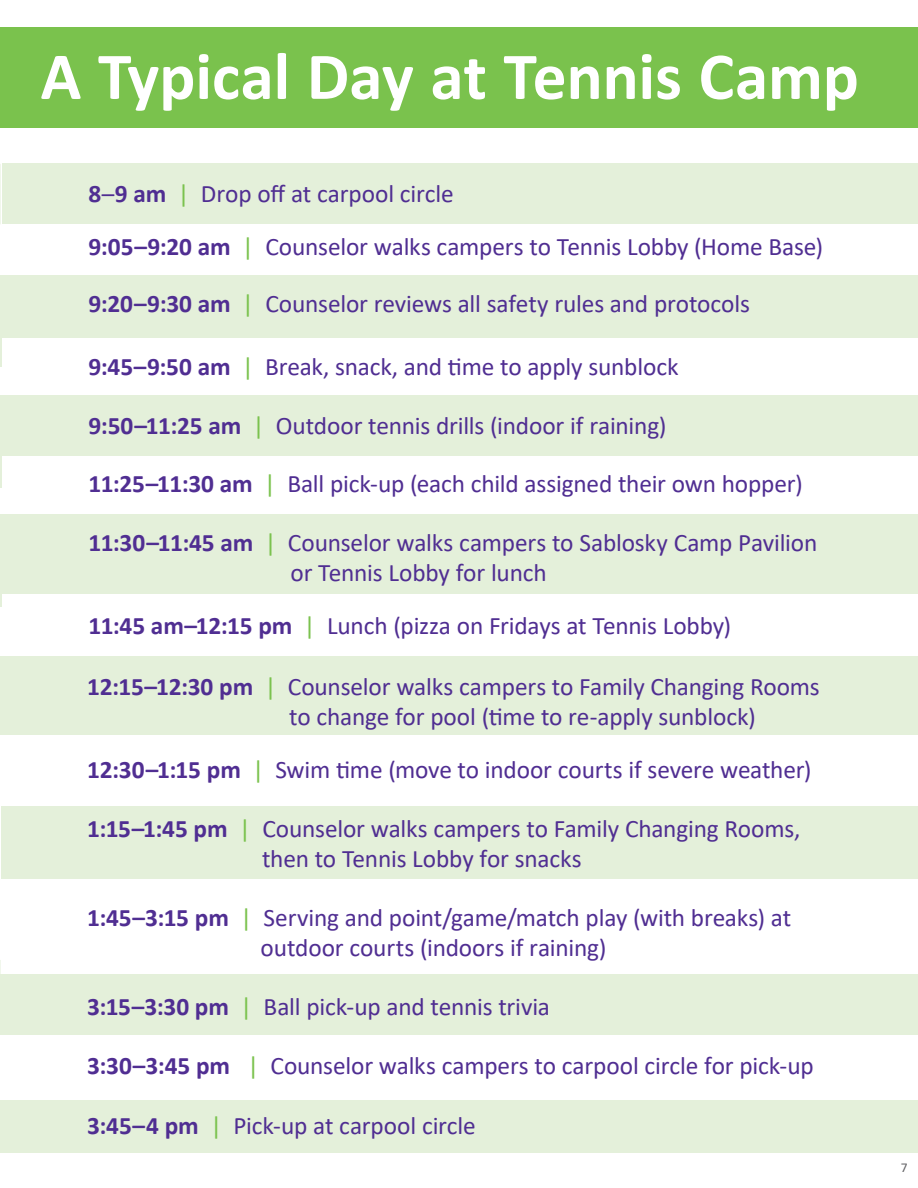
<style>
.page{position:relative;width:918px;height:1188px;background:#fff}
.page>*{position:absolute;margin:0;border:0;box-sizing:border-box;transform-origin:0 0}
.t1{font:700 67.5px "Calibri";color:#fff}
.t2{font:25.2px/30.3px "Calibri";letter-spacing:-.005em;color:#502e92}
.t3{font:13.5px "Calibri";color:#616164}
.s1{font-weight:700}
.s2{color:#7ac24d}
</style>
<div class="page">
<div style="left:0;top:27px;width:918px;height:101px;background:#7ac24d"></div>
<hr style="left:0;top:546px;width:1px;height:60px;background:#e4f0da">
<hr style="left:0;top:304px;width:1px;height:63px;background:#e4f0da">
<hr style="left:0;top:427px;width:1px;height:61px;background:#e4f0da">
<div style="left:0;top:974px;width:917px;height:61px;background:#e4f0da"></div>
<div style="left:1px;top:1101px;width:917px;height:52px;background:#e4f0da"></div>
<div style="left:0;top:515px;width:917px;height:79px;background:#e4f0da"></div>
<div style="left:0;top:656px;width:917px;height:78px;background:#e4f0da"></div>
<div style="left:1px;top:806px;width:917px;height:73px;background:#e4f0da"></div>
<div style="left:2px;top:163px;width:916px;height:61px;background:#e4f0da"></div>
<div style="left:0;top:275px;width:918px;height:63px;background:#e4f0da"></div>
<div style="left:1px;top:395px;width:917px;height:61px;background:#e4f0da"></div>
<h1 class="t1" style="left:40px;top:50px;width:820px">A Typical Day at Tennis Camp</h1>
<p class="t2" style="left:88px;top:169px;width:736px;line-height:53.2px"><span class="s1">8</span>–<span class="s1">9 am</span> <span class="s2">|</span> Drop off at carpool circle<br><span class="s1">9:05–9:20 am</span> <span class="s2">|</span> Counselor walks campers to Tennis Lobby (Home Base)</p>
<p class="t2" style="left:88px;top:291px;width:663px"><span class="s1">9:20–9:30 am</span> <span class="s2">|</span> Counselor reviews all safety rules and protocols</p>
<p class="t2" style="left:88px;top:351px;width:592px"><span class="s1">9:45–9:50 am</span> <span class="s2">|</span> Break, snack, and time to apply sunblock</p>
<p class="t2" style="left:88px;top:412px;width:580px"><span class="s1">9:50–11:25 am</span> <span class="s2">|</span> Outdoor tennis drills (indoor if raining)</p>
<p class="t2" style="left:88px;top:471px;width:716px"><span class="s1">11:25–11:30 am</span> <span class="s2">|</span> Ball pick-up (each child assigned their own hopper)</p>
<p class="t2" style="left:290px;top:527px;width:529px;text-indent:-202px"><span class="s1">11:30–11:45 am</span> <span class="s2">|</span> Counselor walks campers to Sablosky Camp Pavilion or Tennis Lobby for lunch</p>
<p class="t2" style="left:88px;top:612px;width:644px"><span class="s1">11:45 am–12:15 pm</span> <span class="s2">|</span> Lunch (pizza on Fridays at Tennis Lobby)</p>
<p class="t2" style="left:289px;top:673px;width:532px;text-indent:-202px"><span class="s1">12:15–12:30 pm</span> <span class="s2">|</span> Counselor walks campers to Family Changing Rooms to change for pool (time to re-apply sunblock)</p>
<p class="t2" style="left:87px;top:754px;width:726px"><span class="s1">12:30–1:15 pm</span> <span class="s2">|</span> Swim time (move to indoor courts if severe weather)</p>
<p class="t2" style="left:262px;top:815px;width:540px;text-indent:-175px"><span class="s1">1:15–1:45 pm</span> <span class="s2">|</span> Counselor walks campers to Family Changing Rooms, then to Tennis Lobby for snacks</p>
<p class="t2" style="left:87px;top:902px;width:706px;text-align:center"><span class="s1">1:45–3:15 pm</span> <span class="s2">|</span> Serving and point/game/match play (with breaks) at outdoor courts (indoors if raining)</p>
<p class="t2" style="left:87px;top:993px;width:464px"><span class="s1">3:15–3:30 pm</span> <span class="s2">|</span> Ball pick-up and tennis trivia</p>
<p class="t2" style="left:87px;top:1053px;width:728px"><span class="s1">3:30–3:45 pm</span> <span class="s2">|</span> Counselor walks campers to carpool circle for pick-up</p>
<p class="t2" style="left:87px;top:1113px;width:390px"><span class="s1">3:45–4 pm</span> <span class="s2">|</span> Pick-up at carpool circle</p>
<p class="t3" style="left:901px;top:1163px;width:8px">7</p>
</div>
